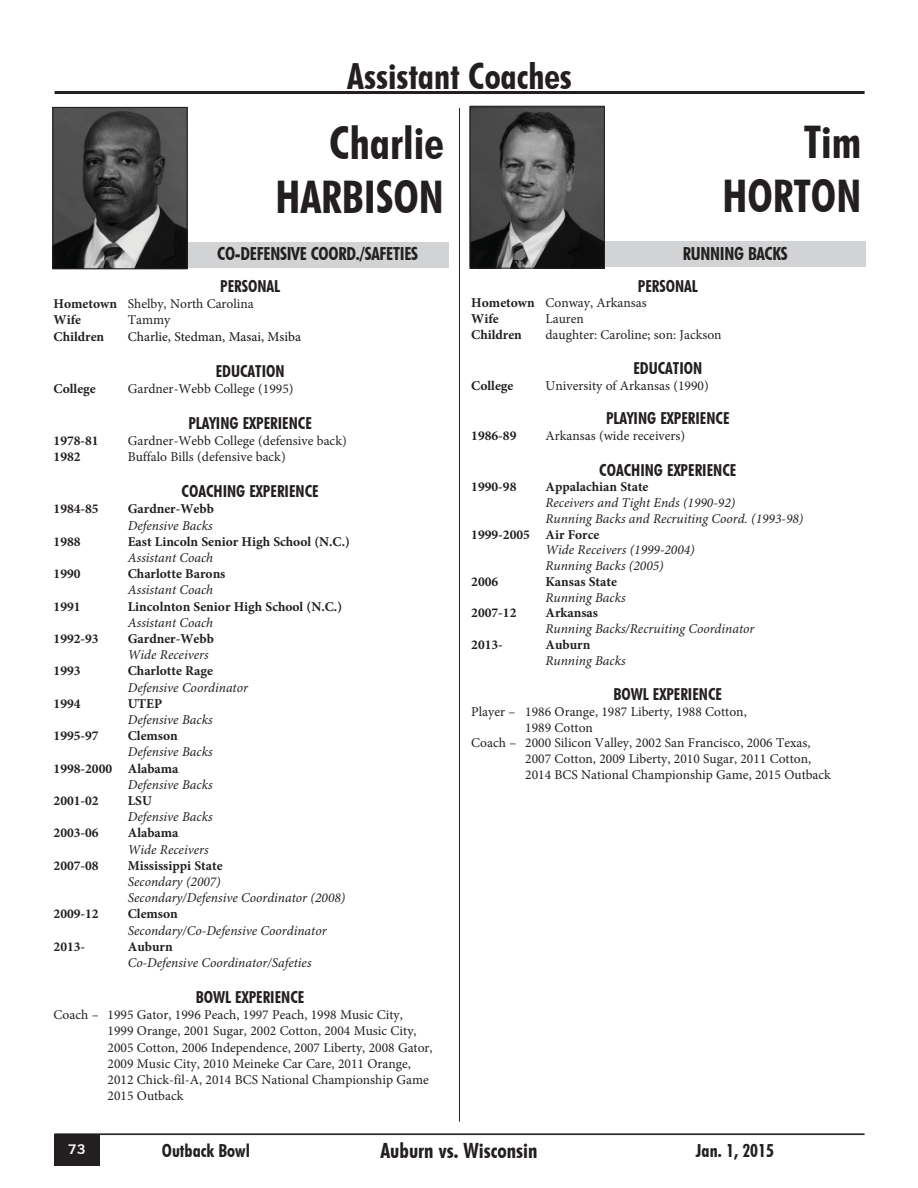
<style>
.page{position:relative;width:918px;height:1188px;background:#fff}
.page>*{position:absolute;margin:0;border:0;box-sizing:border-box;transform-origin:0 0}
.t1{font:700 condensed 45px/54px "Futura BT";color:#231f20;text-align:right}
.t2{font:700 condensed 36px "Futura BT";color:#231f20}
.t3{font:700 condensed 21px "Futura BT";color:#231f20}
.t4{font:700 condensed 18px "Futura BT";letter-spacing:-.015em;color:#231f20}
.t5{font:700 condensed 18px "Copperplate Gothic BT";color:#fff}
.t6{font:700 condensed 16.5px "Futura BT";color:#231f20}
.t7{font:13.5px/16.2px "Minion Pro";color:#231f20}
.t8{font:italic 13.5px/15.8px "Minion Pro";color:#231f20}
.t9{font:700 13.5px "Minion Pro";color:#231f20}
.t10{font:500 13.5px "Minion Pro";color:#231f20}
.s1{font-weight:700}
</style>
<div class="page">
<div style="left:54px;top:1134px;width:46px;height:31px;background:#231f20"></div>
<hr style="left:55px;top:91px;width:810px;height:3px;background:#231f20">
<hr style="left:55px;top:1134px;width:810px;height:1px;background:#231f20">
<div style="left:187px;top:242px;width:261px;height:26px;background:#d1d3d4"></div>
<hr style="left:459px;top:108px;width:1px;height:1014px;background:#231f20">
<div style="left:605px;top:242px;width:261px;height:25px;background:#d1d3d4"></div>
<img style="left:54px;top:109px;width:132px;height:158px">
<div style="left:52px;top:107px;width:136px;height:162px;border:1px solid #231f20"></div>
<svg style="left:472px;top:108px;width:131px;height:158px;background:#525252"></svg>
<div style="left:470px;top:106px;width:135px;height:162px;border:1px solid #231f20"></div>
<h2 class="t2" style="left:347px;top:54px;width:226px">Assistant Coaches</h2>
<h1 class="t1" style="left:275px;top:115px;width:170px">Charlie<br>HARBISON</h1>
<h3 class="t4" style="left:217px;top:243px;width:203px">CO-DEFENSIVE COORD./SAFETIES</h3>
<p class="t6" style="left:220px;top:276px;width:62px">PERSONAL</p>
<p class="t7" style="left:54px;top:297px;width:202px"><span class="s1">Hometown</span> Shelby, North Carolina<br><span class="s1">Wife</span></p>
<h1 class="t1" style="left:723px;top:115px;width:140px">Tim<br>HORTON</h1>
<h3 class="t4" style="left:683px;top:242px;width:106px">RUNNING BACKS</h3>
<p class="t6" style="left:638px;top:276px;width:62px">PERSONAL</p>
<p class="t7" style="left:471px;top:296px;width:177px;line-height:15.8px"><span class="s1">Hometown</span> Conway, Arkansas<br><span class="s1">Wife</span></p>
<p class="t7" style="left:546px;top:312px;width:40px">Lauren</p>
<p class="t7" style="left:128px;top:313px;width:44px">Tammy</p>
<p class="t9" style="left:471px;top:329px;width:52px">Children</p>
<p class="t7" style="left:546px;top:327px;width:178px">daughter: Caroline; son: Jackson</p>
<p class="t6" style="left:633px;top:358px;width:70px">EDUCATION</p>
<p class="t9" style="left:471px;top:380px;width:44px">College</p>
<p class="t7" style="left:545px;top:379px;width:165px">University of Arkansas (1990)</p>
<p class="t6" style="left:606px;top:408px;width:125px">PLAYING EXPERIENCE</p>
<p class="t9" style="left:471px;top:430px;width:47px">1986-89</p>
<p class="t7" style="left:545px;top:429px;width:141px">Arkansas (wide receivers)</p>
<p class="t6" style="left:599px;top:460px;width:139px">COACHING EXPERIENCE</p>
<p class="t9" style="left:471px;top:482px;width:47px">1990-98</p>
<p class="t9" style="left:545px;top:482px;width:105px">Appalachian State</p>
<p class="t8" style="left:545px;top:496px;width:259px">Receivers and Tight Ends (1990-92)<br>Running Backs and Recruiting Coord. (1993-98)</p>
<p class="t9" style="left:471px;top:529px;width:130px">1999-2005 Air Force</p>
<p class="t8" style="left:545px;top:543px;width:151px">Wide Receivers (1999-2004)<br>Running Backs (2005)</p>
<p class="t9" style="left:471px;top:576px;width:28px">2006</p>
<p class="t9" style="left:545px;top:576px;width:73px">Kansas State</p>
<p class="t8" style="left:545px;top:591px;width:82px">Running Backs</p>
<p class="t9" style="left:471px;top:608px;width:47px">2007-12</p>
<p class="t9" style="left:545px;top:608px;width:54px">Arkansas</p>
<p class="t8" style="left:545px;top:622px;width:210px">Running Backs/Recruiting Coordinator</p>
<p class="t9" style="left:471px;top:639px;width:33px">2013-</p>
<p class="t9" style="left:545px;top:639px;width:46px">Auburn</p>
<p class="t8" style="left:545px;top:654px;width:82px">Running Backs</p>
<p class="t6" style="left:614px;top:684px;width:110px">BOWL EXPERIENCE</p>
<p class="t7" style="left:471px;top:705px;width:277px">Player – 1986 Orange, 1987 Liberty, 1988 Cotton,</p>
<p class="t7" style="left:525px;top:720px;width:69px">1989 Cotton</p>
<p class="t7" style="left:471px;top:736px;width:341px">Coach – 2000 Silicon Valley, 2002 San Francisco, 2006 Texas,</p>
<p class="t7" style="left:525px;top:752px;width:287px">2007 Cotton, 2009 Liberty, 2010 Sugar, 2011 Cotton,</p>
<p class="t7" style="left:525px;top:768px;width:307px">2014 BCS National Championship Game, 2015 Outback</p>
<p class="t9" style="left:54px;top:331px;width:52px">Children</p>
<p class="t10" style="left:128px;top:331px;width:175px">Charlie, Stedman, Masai, Msiba</p>
<p class="t6" style="left:216px;top:361px;width:70px">EDUCATION</p>
<p class="t9" style="left:54px;top:383px;width:44px">College</p>
<p class="t7" style="left:128px;top:382px;width:167px">Gardner-Webb College (1995)</p>
<p class="t6" style="left:188px;top:413px;width:125px">PLAYING EXPERIENCE</p>
<p class="t9" style="left:54px;top:435px;width:47px">1978-81</p>
<p class="t7" style="left:128px;top:434px;width:220px">Gardner-Webb College (defensive back)</p>
<p class="t9" style="left:54px;top:452px;width:28px">1982</p>
<p class="t7" style="left:128px;top:450px;width:159px">Buffalo Bills (defensive back)</p>
<p class="t6" style="left:182px;top:481px;width:139px">COACHING EXPERIENCE</p>
<p class="t9" style="left:54px;top:504px;width:47px">1984-85</p>
<p class="t9" style="left:128px;top:504px;width:88px">Gardner-Webb</p>
<p class="t8" style="left:128px;top:519px;width:86px">Defensive Backs</p>
<p class="t9" style="left:54px;top:536px;width:28px">1988</p>
<p class="t9" style="left:128px;top:536px;width:224px">East Lincoln Senior High School (N.C.)</p>
<p class="t8" style="left:128px;top:551px;width:87px">Assistant Coach</p>
<p class="t9" style="left:54px;top:569px;width:28px">1990</p>
<p class="t9" style="left:128px;top:569px;width:99px">Charlotte Barons</p>
<p class="t8" style="left:128px;top:583px;width:87px">Assistant Coach</p>
<p class="t9" style="left:54px;top:601px;width:28px">1991</p>
<p class="t9" style="left:128px;top:601px;width:216px">Lincolnton Senior High School (N.C.)</p>
<p class="t8" style="left:128px;top:616px;width:87px">Assistant Coach</p>
<p class="t9" style="left:54px;top:633px;width:47px">1992-93</p>
<p class="t9" style="left:128px;top:633px;width:88px">Gardner-Webb</p>
<p class="t8" style="left:128px;top:648px;width:82px">Wide Receivers</p>
<p class="t9" style="left:54px;top:666px;width:28px">1993</p>
<p class="t9" style="left:128px;top:666px;width:87px">Charlotte Rage</p>
<p class="t8" style="left:128px;top:681px;width:122px">Defensive Coordinator</p>
<p class="t9" style="left:54px;top:698px;width:28px">1994</p>
<p class="t9" style="left:128px;top:698px;width:36px">UTEP</p>
<p class="t8" style="left:128px;top:713px;width:86px">Defensive Backs</p>
<p class="t9" style="left:54px;top:731px;width:47px">1995-97</p>
<p class="t9" style="left:128px;top:731px;width:52px">Clemson</p>
<p class="t8" style="left:128px;top:745px;width:86px">Defensive Backs</p>
<p class="t9" style="left:54px;top:763px;width:126px">1998-2000 Alabama</p>
<p class="t8" style="left:128px;top:778px;width:86px">Defensive Backs</p>
<p class="t9" style="left:54px;top:795px;width:47px">2001-02</p>
<p class="t9" style="left:128px;top:795px;width:26px">LSU</p>
<p class="t8" style="left:128px;top:810px;width:86px">Defensive Backs</p>
<p class="t9" style="left:54px;top:828px;width:47px">2003-06</p>
<p class="t9" style="left:128px;top:828px;width:52px">Alabama</p>
<p class="t8" style="left:128px;top:843px;width:82px">Wide Receivers</p>
<p class="t9" style="left:54px;top:860px;width:47px">2007-08</p>
<p class="t9" style="left:128px;top:860px;width:96px">Mississippi State</p>
<p class="t8" style="left:128px;top:875px;width:219px;line-height:16.2px">Secondary (2007)<br>Secondary/Defensive Coordinator (2008)</p>
<p class="t9" style="left:54px;top:909px;width:47px">2009-12</p>
<p class="t9" style="left:128px;top:909px;width:52px">Clemson</p>
<p class="t8" style="left:128px;top:924px;width:200px">Secondary/Co-Defensive Coordinator</p>
<p class="t9" style="left:54px;top:941px;width:33px">2013-</p>
<p class="t9" style="left:128px;top:941px;width:46px">Auburn</p>
<p class="t8" style="left:128px;top:956px;width:185px">Co-Defensive Coordinator/Safeties</p>
<p class="t6" style="left:196px;top:987px;width:110px">BOWL EXPERIENCE</p>
<p class="t7" style="left:108px;top:1008px;width:327px;text-indent:-54px">Coach – 1995 Gator, 1996 Peach, 1997 Peach, 1998 Music City,<br>1999 Orange, 2001 Sugar, 2002 Cotton, 2004 Music City, 2005 Cotton, 2006 Independence, 2007 Liberty, 2008 Gator, 2009 Music City, 2010 Meineke Car Care, 2011 Orange, 2012 Chick-fil-A, 2014 BCS National Championship Game 2015 Outback</p>
<h3 class="t5" style="left:68px;top:1139px;width:20px">73</h3>
<h3 class="t4" style="left:162px;top:1139px;width:90px">Outback Bowl</h3>
<h3 class="t3" style="left:380px;top:1138px;width:159px">Auburn vs. Wisconsin</h3>
<h3 class="t4" style="left:696px;top:1139px;width:80px">Jan. 1, 2015</h3>
</div>
